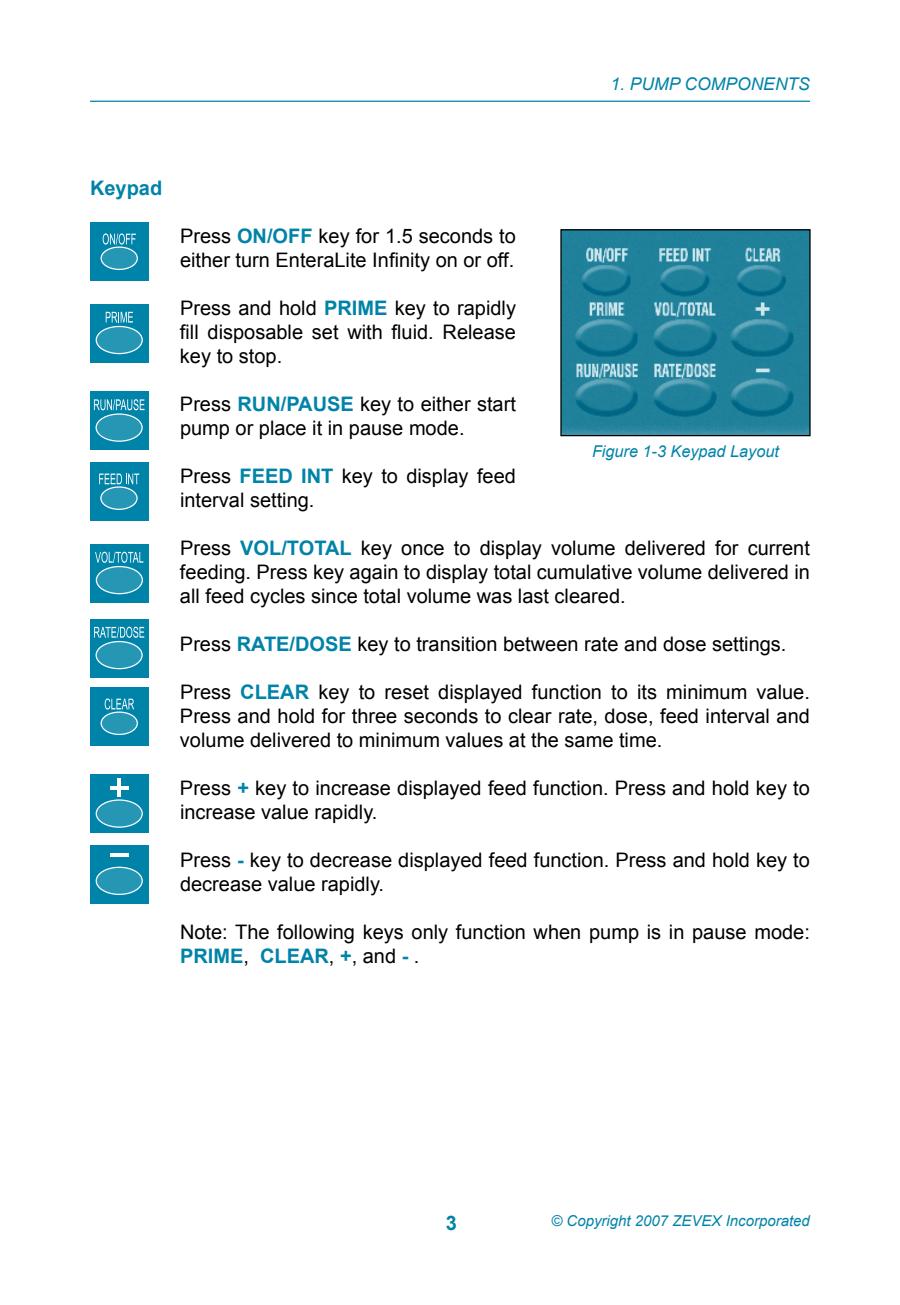
<style>
.page{position:relative;width:900px;height:1305px;background:#fff}
.page>*{position:absolute;margin:0;border:0;box-sizing:border-box;transform-origin:0 0}
.t1{font:20px/24px "Arial";color:#000}
.t2{font:700 20px "Arial";color:#0083a8}
.t3{font:italic 17.5px "Arial";color:#0083a8}
.t4{font:italic 16.25px "Arial";color:#0083a8}
.t5{font:italic 15px "Arial";color:#0083a8}
.s1{font-weight:700;color:#0083a8}
</style>
<div class="page">
<hr style="left:90px;top:101px;width:720px;height:1px;background:#0083a8">
<img style="left:562px;top:231px;width:247px;height:203px">
<div style="left:560px;top:229px;width:251px;height:207px;border:1px solid #000"></div>
<div style="left:90px;top:223px;width:59px;height:58px;background:#0083a8"></div>
<div style="left:101px;top:247px;width:36px;height:22px;background:#2696b5;border-radius:50%"></div>
<div style="left:101px;top:247px;width:37px;height:23px;border:1px solid #fff;border-radius:50%"></div>
<svg style="left:103px;top:233px;width:33px;height:12px"></svg>
<div style="left:90px;top:304px;width:59px;height:58px;background:#0083a8"></div>
<svg style="left:106px;top:312px;width:27px;height:11px"></svg>
<div style="left:96px;top:326px;width:46px;height:28px;background:#2696b5;border-radius:50%"></div>
<div style="left:96px;top:326px;width:47px;height:28px;border:1px solid #fff;border-radius:50%"></div>
<div style="left:90px;top:391px;width:59px;height:59px;background:#0083a8"></div>
<svg style="left:94px;top:399px;width:51px;height:11px"></svg>
<div style="left:96px;top:414px;width:46px;height:27px;background:#2696b5;border-radius:50%"></div>
<div style="left:96px;top:413px;width:47px;height:29px;border:1px solid #fff;border-radius:50%"></div>
<div style="left:90px;top:463px;width:59px;height:58px;background:#0083a8"></div>
<div style="left:101px;top:487px;width:36px;height:22px;background:#2696b5;border-radius:50%"></div>
<div style="left:100px;top:486px;width:38px;height:24px;border:1px solid #fff;border-radius:50%"></div>
<svg style="left:99px;top:474px;width:40px;height:10px"></svg>
<div style="left:90px;top:544px;width:59px;height:58px;background:#0083a8"></div>
<svg style="left:95px;top:552px;width:48px;height:11px"></svg>
<div style="left:96px;top:567px;width:46px;height:27px;background:#2696b5;border-radius:50%"></div>
<div style="left:96px;top:566px;width:47px;height:28px;border:1px solid #fff;border-radius:50%"></div>
<div style="left:90px;top:619px;width:59px;height:58px;background:#0083a8"></div>
<svg style="left:94px;top:627px;width:50px;height:11px"></svg>
<div style="left:96px;top:642px;width:46px;height:27px;background:#2696b5;border-radius:50%"></div>
<div style="left:96px;top:641px;width:47px;height:28px;border:1px solid #fff;border-radius:50%"></div>
<div style="left:90px;top:688px;width:59px;height:58px;background:#0083a8"></div>
<div style="left:101px;top:712px;width:36px;height:22px;background:#2696b5;border-radius:50%"></div>
<div style="left:101px;top:712px;width:37px;height:23px;border:1px solid #fff;border-radius:50%"></div>
<svg style="left:105px;top:698px;width:29px;height:12px"></svg>
<div style="left:90px;top:774px;width:59px;height:59px;background:#0083a8"></div>
<div style="left:96px;top:800px;width:46px;height:27px;background:#2696b5;border-radius:50%"></div>
<div style="left:96px;top:799px;width:47px;height:29px;border:1px solid #fff;border-radius:50%"></div>
<hr style="left:110px;top:786px;width:18px;height:4px;background:#fff">
<hr style="left:118px;top:779px;width:3px;height:18px;background:#fff">
<div style="left:90px;top:845px;width:59px;height:59px;background:#0083a8"></div>
<div style="left:96px;top:867px;width:46px;height:27px;background:#2696b5;border-radius:50%"></div>
<div style="left:96px;top:867px;width:47px;height:28px;border:1px solid #fff;border-radius:50%"></div>
<hr style="left:110px;top:853px;width:18px;height:4px;background:#fff">
<p class="t3" style="left:610px;top:77px;width:201px">1. PUMP COMPONENTS</p>
<p class="t2" style="left:90px;top:174px;width:74px">Keypad</p>
<p class="t1" style="left:180px;top:224px;width:337px">Press <span class="s1">ON/OFF</span> key for 1.5 seconds to either turn EnteraLite Infinity on or off.</p>
<p class="t1" style="left:180px;top:296px;width:338px;text-align:justify">Press and hold <span class="s1">PRIME</span> key to rapidly fill disposable set with fluid. Release key to stop.</p>
<p class="t1" style="left:180px;top:392px;width:338px">Press <span class="s1">RUN/PAUSE</span> key to either start pump or place it in pause mode.</p>
<p class="t1" style="left:180px;top:464px;width:337px">Press <span class="s1">FEED INT</span> key to display feed interval setting.</p>
<p class="t1" style="left:180px;top:536px;width:631px;text-align:justify">Press <span class="s1">VOL/TOTAL</span> key once to display volume delivered for current feeding. Press key again to display total cumulative volume delivered in all feed cycles since total volume was last cleared.</p>
<p class="t1" style="left:180px;top:632px;width:608px">Press <span class="s1">RATE/DOSE</span> key to transition between rate and dose settings.</p>
<p class="t1" style="left:180px;top:680px;width:631px;text-align:justify">Press <span class="s1">CLEAR</span> key to reset displayed function to its minimum value.<br>Press and hold for three seconds to clear rate, dose, feed interval and volume delivered to minimum values at the same time.</p>
<p class="t1" style="left:180px;top:776px;width:631px">Press <span class="s1">+</span> key to increase displayed feed function. Press and hold key to increase value rapidly.</p>
<p class="t1" style="left:180px;top:848px;width:631px">Press <span class="s1">-</span> key to decrease displayed feed function. Press and hold key to decrease value rapidly.</p>
<p class="t1" style="left:180px;top:920px;width:631px">Note: The following keys only function when pump is in pause mode:<br><span class="s1">PRIME</span>, <span class="s1">CLEAR</span>, <span class="s1">+</span>, and <span class="s1">-</span> .</p>
<p class="t4" style="left:592px;top:445px;width:188px">Figure 1-3 Keypad Layout</p>
<p class="t2" style="left:446px;top:1215px;width:13px">3</p>
<p class="t5" style="left:551px;top:1215px;width:260px">© Copyright 2007 ZEVEX Incorporated</p>
</div>
